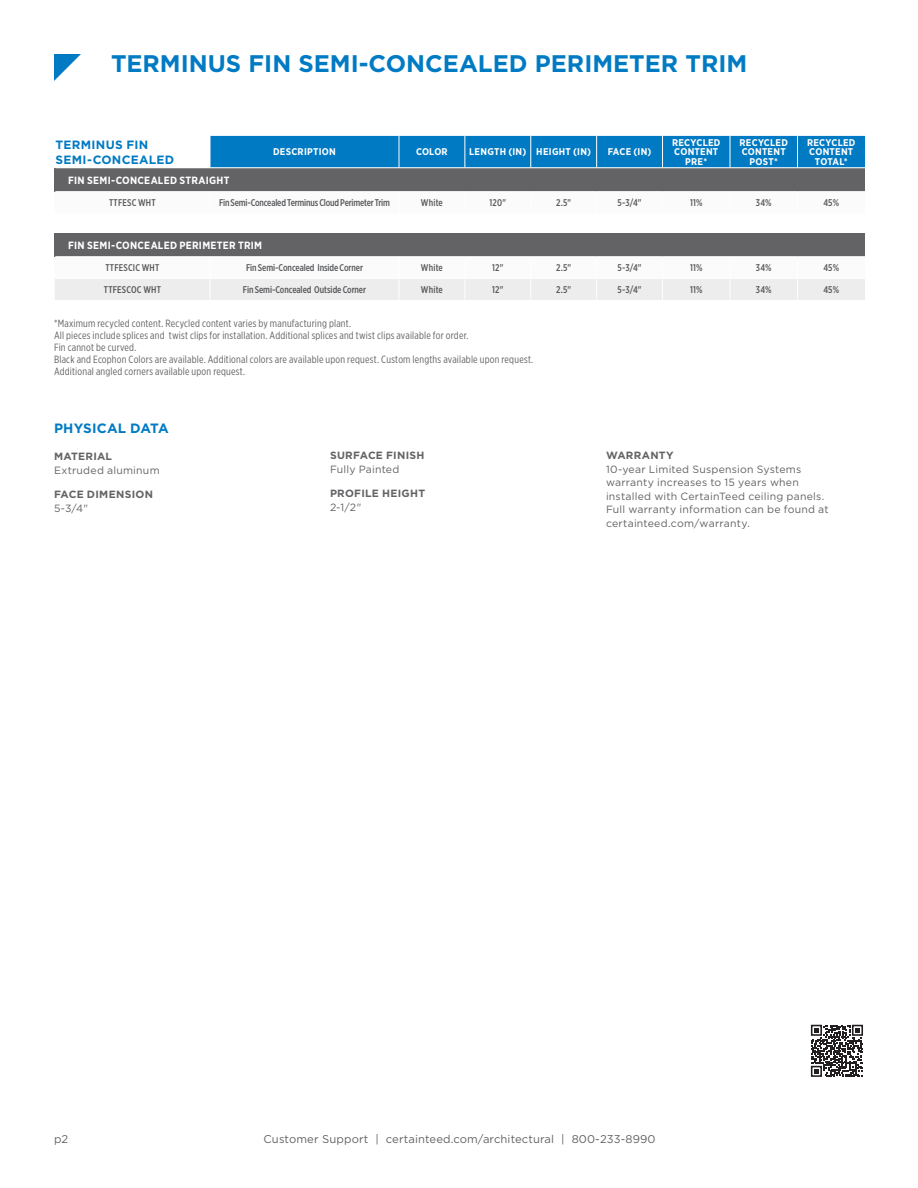
<style>
.page{position:relative;width:918px;height:1188px;background:#fff}
.page>*{position:absolute;margin:0;border:0;box-sizing:border-box;transform-origin:0 0}
.t1{font:700 24px "Gotham";color:#007bc3}
.t2{font:700 13.5px "Gotham";letter-spacing:.015em;color:#007bc3}
.t3{font:700 12px/15px "Gotham";letter-spacing:.025em;color:#007ac2}
.t4{font:11.25px "Gotham";letter-spacing:.01em;color:#636366}
.t5{font:10.5px/12px "Gotham X Narrow";letter-spacing:.02em;color:#636366}
.t6{font:10.5px/13.5px "Gotham";letter-spacing:.02em;color:#636366}
.t7{font:700 10.5px "Gotham Narrow";letter-spacing:.025em;color:#fff}
.t8{font:700 10.5px "Gotham";letter-spacing:.025em;color:#636366}
.t9{font:500 9.75px "Gotham X Narrow";letter-spacing:-.005em;color:#57585a}
.t10{font:700 9.75px/9.8px "Gotham Narrow";letter-spacing:.02em;color:#fff;text-align:center}
.t11{font:500 9.75px "Gotham X Narrow";letter-spacing:.02em;color:#57585a}
</style>
<div class="page">
<div style="left:211px;top:136px;width:654px;height:31px;background:#007ac2"></div>
<div style="left:55px;top:168px;width:810px;height:24px;background:#636366"></div>
<hr style="left:399px;top:136px;width:1px;height:31px;background:#fff">
<hr style="left:465px;top:136px;width:1px;height:31px;background:#fff">
<hr style="left:530px;top:136px;width:1px;height:31px;background:#fff">
<hr style="left:596px;top:136px;width:1px;height:31px;background:#fff">
<hr style="left:662px;top:136px;width:1px;height:31px;background:#fff">
<hr style="left:730px;top:136px;width:1px;height:31px;background:#fff">
<hr style="left:797px;top:136px;width:1px;height:31px;background:#fff">
<hr style="left:56px;top:191px;width:154px;height:1px;background:#fff">
<hr style="left:210px;top:191px;width:189px;height:1px;background:#fff">
<hr style="left:399px;top:191px;width:66px;height:1px;background:#fff">
<hr style="left:465px;top:191px;width:66px;height:1px;background:#fff">
<hr style="left:531px;top:191px;width:66px;height:1px;background:#fff">
<hr style="left:597px;top:191px;width:66px;height:1px;background:#fff">
<hr style="left:663px;top:191px;width:67px;height:1px;background:#fff">
<hr style="left:730px;top:191px;width:68px;height:1px;background:#fff">
<hr style="left:798px;top:191px;width:68px;height:1px;background:#fff">
<div style="left:55px;top:233px;width:810px;height:24px;background:#636366"></div>
<hr style="left:56px;top:256px;width:154px;height:1px;background:#fff">
<hr style="left:210px;top:256px;width:189px;height:1px;background:#fff">
<hr style="left:399px;top:256px;width:66px;height:1px;background:#fff">
<hr style="left:465px;top:256px;width:66px;height:1px;background:#fff">
<hr style="left:531px;top:256px;width:66px;height:1px;background:#fff">
<hr style="left:597px;top:256px;width:66px;height:1px;background:#fff">
<hr style="left:663px;top:256px;width:67px;height:1px;background:#fff">
<hr style="left:730px;top:256px;width:68px;height:1px;background:#fff">
<hr style="left:798px;top:256px;width:68px;height:1px;background:#fff">
<div style="left:55px;top:279px;width:810px;height:21px;background:#ededee"></div>
<svg style="left:54px;top:54px;width:27px;height:27px"></svg>
<svg style="left:810px;top:1024px;width:53px;height:53px"></svg>
<h1 class="t1" style="left:111px;top:47px;width:638px">TERMINUS FIN SEMI-CONCEALED PERIMETER TRIM</h1>
<p class="t3" style="left:56px;top:137px;width:120px">TERMINUS FIN<br>SEMI-CONCEALED</p>
<p class="t10" style="left:273px;top:147px;width:64px">DESCRIPTION</p>
<p class="t10" style="left:416px;top:147px;width:33px">COLOR</p>
<p class="t10" style="left:469px;top:147px;width:123px">LENGTH (IN) HEIGHT (IN)</p>
<p class="t10" style="left:608px;top:147px;width:45px">FACE (IN)</p>
<p class="t10" style="left:672px;top:137px;width:50px">RECYCLED<br>CONTENT<br>PRE*</p>
<p class="t10" style="left:740px;top:137px;width:50px">RECYCLED<br>CONTENT<br>POST*</p>
<p class="t10" style="left:807px;top:137px;width:50px">RECYCLED<br>CONTENT<br>TOTAL*</p>
<p class="t7" style="left:68px;top:173px;width:163px">FIN SEMI-CONCEALED STRAIGHT</p>
<p class="t11" style="left:109px;top:197px;width:48px">TTFESC WHT</p>
<p class="t9" style="left:219px;top:197px;width:172px">Fin Semi-Concealed Terminus Cloud Perimeter Trim</p>
<p class="t9" style="left:421px;top:197px;width:23px">White</p>
<p class="t9" style="left:490px;top:197px;width:18px">120"</p>
<p class="t9" style="left:556px;top:197px;width:17px">2.5"</p>
<p class="t9" style="left:618px;top:197px;width:25px">5-3/4"</p>
<p class="t9" style="left:690px;top:197px;width:14px">11%</p>
<p class="t9" style="left:756px;top:197px;width:17px">34%</p>
<p class="t9" style="left:823px;top:197px;width:17px">45%</p>
<p class="t7" style="left:68px;top:239px;width:195px">FIN SEMI-CONCEALED PERIMETER TRIM</p>
<p class="t11" style="left:105px;top:262px;width:56px">TTFESCIC WHT</p>
<p class="t9" style="left:246px;top:262px;width:118px">Fin Semi-Concealed Inside Corner</p>
<p class="t9" style="left:421px;top:262px;width:23px">White</p>
<p class="t9" style="left:492px;top:262px;width:13px">12"</p>
<p class="t9" style="left:556px;top:262px;width:17px">2.5"</p>
<p class="t9" style="left:618px;top:262px;width:25px">5-3/4"</p>
<p class="t9" style="left:690px;top:262px;width:14px">11%</p>
<p class="t9" style="left:756px;top:262px;width:17px">34%</p>
<p class="t9" style="left:823px;top:262px;width:17px">45%</p>
<p class="t11" style="left:104px;top:284px;width:59px">TTFESCOC WHT</p>
<p class="t9" style="left:243px;top:284px;width:125px">Fin Semi-Concealed Outside Corner</p>
<p class="t9" style="left:421px;top:284px;width:23px">White</p>
<p class="t9" style="left:492px;top:284px;width:13px">12"</p>
<p class="t9" style="left:556px;top:284px;width:17px">2.5"</p>
<p class="t9" style="left:618px;top:284px;width:25px">5-3/4"</p>
<p class="t9" style="left:690px;top:284px;width:14px">11%</p>
<p class="t9" style="left:756px;top:284px;width:17px">34%</p>
<p class="t9" style="left:823px;top:284px;width:17px">45%</p>
<p class="t5" style="left:54px;top:317px;width:481px">*Maximum recycled content. Recycled content varies by manufacturing plant.<br>All pieces include splices and twist clips for installation. Additional splices and twist clips available for order.<br>Fin cannot be curved.<br>Black and Ecophon Colors are available. Additional colors are available upon request. Custom lengths available upon request.<br>Additional angled corners available upon request.</p>
<p class="t2" style="left:54px;top:420px;width:116px">PHYSICAL DATA</p>
<p class="t8" style="left:54px;top:450px;width:60px">MATERIAL</p>
<p class="t6" style="left:54px;top:463px;width:107px">Extruded aluminum</p>
<p class="t8" style="left:54px;top:487px;width:101px">FACE DIMENSION</p>
<p class="t6" style="left:54px;top:501px;width:36px">5-3/4"</p>
<p class="t8" style="left:330px;top:449px;width:96px">SURFACE FINISH</p>
<p class="t6" style="left:330px;top:462px;width:71px">Fully Painted</p>
<p class="t8" style="left:330px;top:487px;width:97px">PROFILE HEIGHT</p>
<p class="t6" style="left:330px;top:500px;width:33px">2-1/2"</p>
<p class="t8" style="left:606px;top:449px;width:69px">WARRANTY</p>
<p class="t6" style="left:606px;top:462px;width:224px">10-year Limited Suspension Systems warranty increases to 15 years when installed with CertainTeed ceiling panels.<br>Full warranty information can be found at certainteed.com/warranty.</p>
<p class="t4" style="left:54px;top:1132px;width:16px">p2</p>
<p class="t4" style="left:264px;top:1132px;width:393px">Customer Support | certainteed.com/architectural | 800-233-8990</p>
</div>
